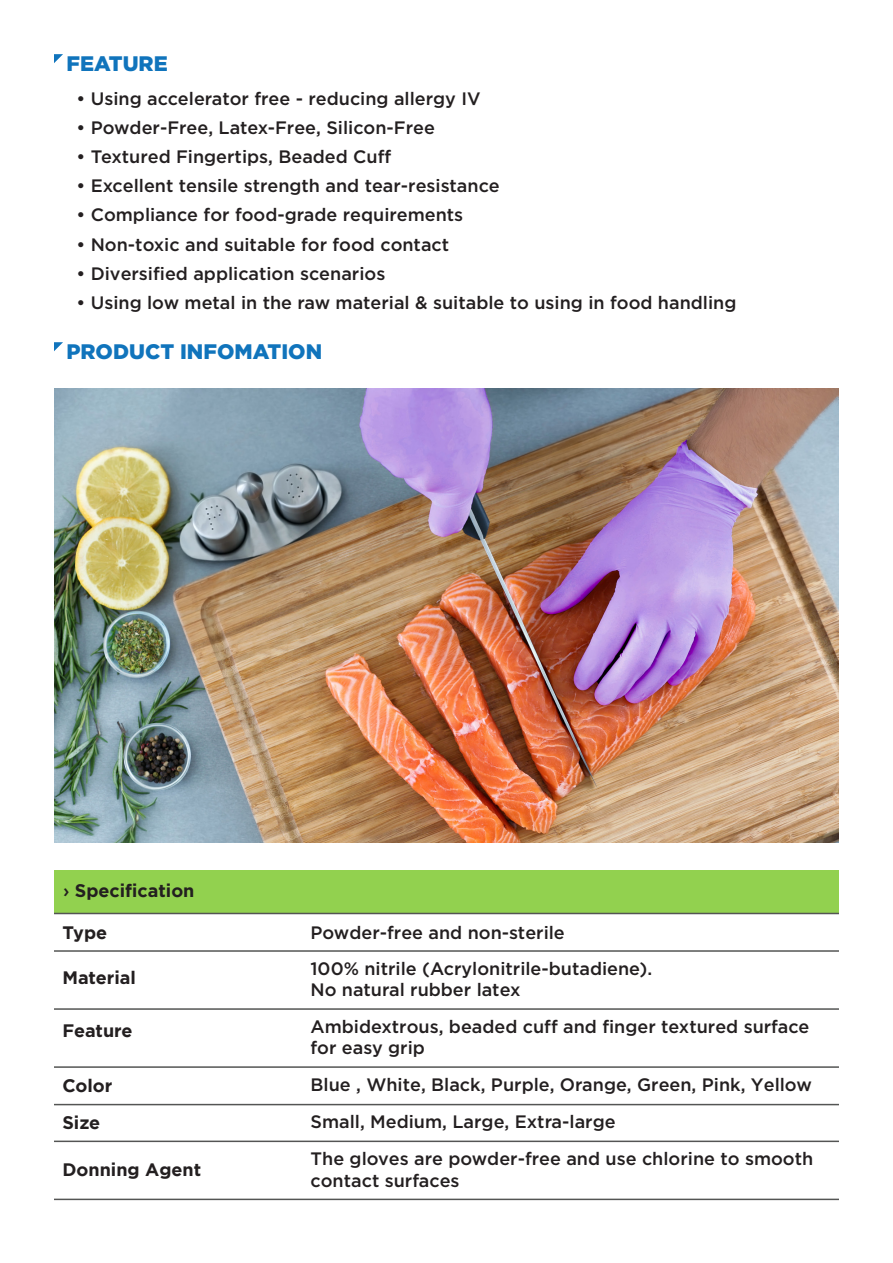
<style>
.page{position:relative;width:893px;height:1263px;background:#fff}
.page>*{position:absolute;margin:0;border:0;box-sizing:border-box;transform-origin:0 0}
.t1{font:900 21px "SVN Gotham";color:#1074bc}
.t2{font:18px/21.6px "SVN Gotham";color:#231f20}
.t3{font:700 18px "SVN Gotham";color:#231f20}
.s1{font-weight:400}
</style>
<div class="page">
<svg style="left:54px;top:54px;width:9px;height:9px"></svg>
<div style="left:54px;top:870px;width:785px;height:43px;background:#92d14f"></div>
<hr style="left:54px;top:913px;width:785px;height:1px;background:#545554">
<hr style="left:54px;top:1066px;width:785px;height:2px;background:#545554">
<hr style="left:54px;top:950px;width:785px;height:2px;background:#545554">
<hr style="left:54px;top:1140px;width:785px;height:2px;background:#545554">
<hr style="left:54px;top:1008px;width:785px;height:2px;background:#545554">
<hr style="left:54px;top:1198px;width:785px;height:2px;background:#545554">
<hr style="left:54px;top:1104px;width:785px;height:1px;background:#545554">
<svg style="left:54px;top:342px;width:9px;height:9px"></svg>
<img style="left:54px;top:389px;width:785px;height:454px">
<p class="t1" style="left:66px;top:46px;width:103px">FEATURE</p>
<p class="t2" style="left:76px;top:86px;width:406px">• Using accelerator free - reducing allergy IV</p>
<p class="t2" style="left:76px;top:116px;width:360px">• Powder-Free, Latex-Free, Silicon-Free</p>
<p class="t2" style="left:76px;top:145px;width:316px">• Textured Fingertips, Beaded Cuff</p>
<p class="t2" style="left:76px;top:174px;width:425px">• Excellent tensile strength and tear-resistance</p>
<p class="t2" style="left:76px;top:203px;width:388px">• Compliance for food-grade requirements</p>
<p class="t2" style="left:76px;top:232px;width:374px">• Non-toxic and suitable for food contact</p>
<p class="t2" style="left:76px;top:261px;width:310px">• Diversified application scenarios</p>
<p class="t2" style="left:76px;top:290px;width:661px">• Using low metal in the raw material &amp; suitable to using in food handling</p>
<p class="t1" style="left:66px;top:334px;width:257px">PRODUCT INFOMATION</p>
<p class="t3" style="left:63px;top:877px;width:133px"><span class="s1">›</span> Specification</p>
<p class="t3" style="left:62px;top:919px;width:46px">Type</p>
<p class="t3" style="left:62px;top:964px;width:75px">Material</p>
<p class="t3" style="left:62px;top:1017px;width:72px">Feature</p>
<p class="t3" style="left:62px;top:1073px;width:51px">Color</p>
<p class="t3" style="left:62px;top:1110px;width:39px">Size</p>
<p class="t3" style="left:62px;top:1156px;width:140px">Donning Agent</p>
<p class="t2" style="left:310px;top:920px;width:256px">Powder-free and non-sterile</p>
<p class="t2" style="left:310px;top:956px;width:343px">100% nitrile (Acrylonitrile-butadiene).<br>No natural rubber latex</p>
<p class="t2" style="left:310px;top:1014px;width:500px">Ambidextrous, beaded cuff and finger textured surface for easy grip</p>
<p class="t2" style="left:310px;top:1072px;width:503px">Blue , White, Black, Purple, Orange, Green, Pink, Yellow</p>
<p class="t2" style="left:310px;top:1110px;width:307px">Small, Medium, Large, Extra-large</p>
<p class="t2" style="left:310px;top:1146px;width:504px">The gloves are powder-free and use chlorine to smooth contact surfaces</p>
</div>
